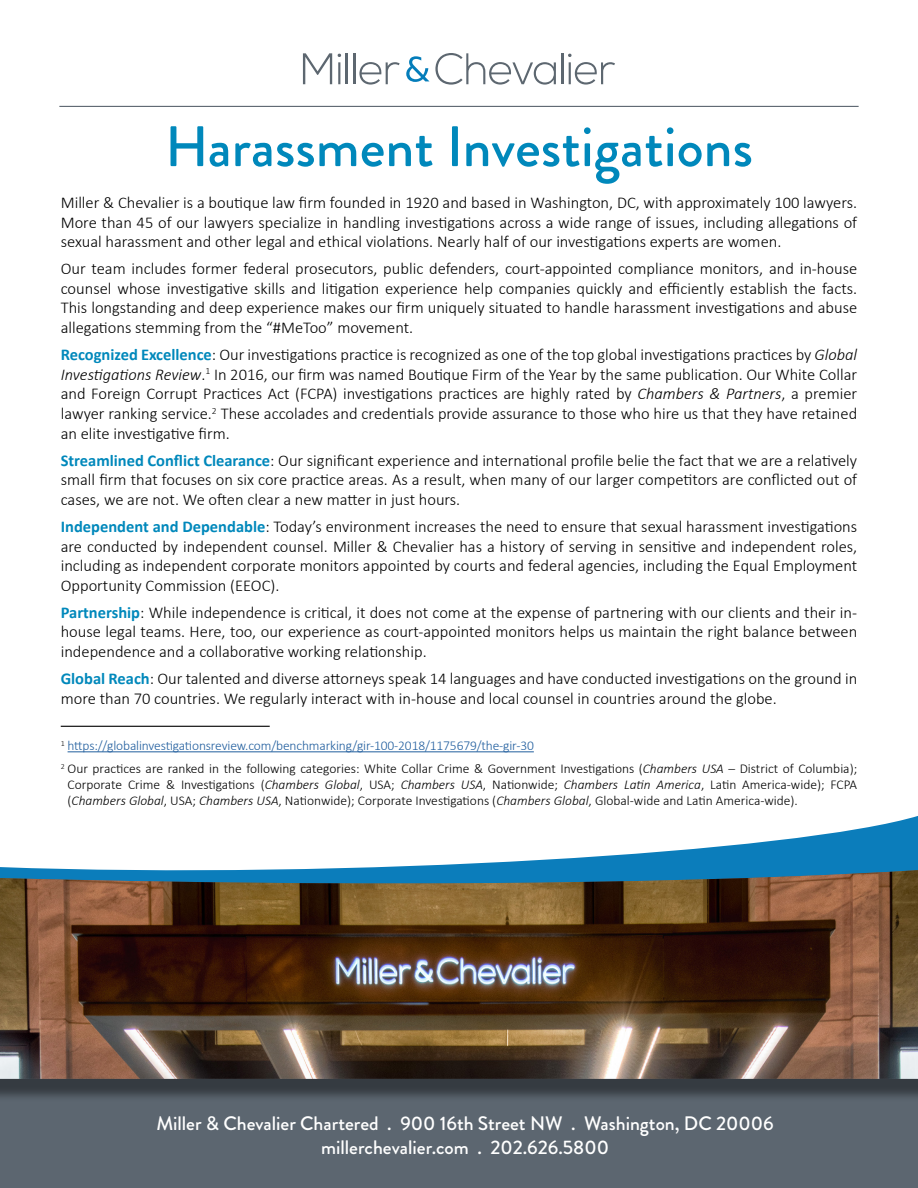
<style>
.page{position:relative;width:918px;height:1188px;background:#fff}
.page>*{position:absolute;margin:0;border:0;box-sizing:border-box;transform-origin:0 0}
.t1{font:500 57px "Brandon Grotesque";color:#08b}
.t2{font:500 19.5px/23.4px "Brandon Grotesque";color:#fff;text-align:center}
.t3{font:300 16.5px/19.8px "Calibri";color:#000;text-align:justify}
.t4{font:300 13.5px/23px "Calibri";color:#000}
.s1{font-weight:700;color:#08b}
.s2{font-style:italic}
.s3{color:#215e9e}
</style>
<div class="page">
<div style="left:0;top:1071px;width:918px;height:117px;background:#5c6670"></div>
<svg style="left:303px;top:53px;width:29px;height:31px"></svg>
<svg style="left:338px;top:53px;width:3px;height:31px"></svg>
<hr style="left:346px;top:53px;width:2px;height:31px;background:#5d6770">
<hr style="left:353px;top:53px;width:2px;height:31px;background:#5d6770">
<svg style="left:359px;top:62px;width:41px;height:23px"></svg>
<svg style="left:435px;top:53px;width:121px;height:32px"></svg>
<hr style="left:561px;top:53px;width:2px;height:31px;background:#5d6770">
<svg style="left:568px;top:53px;width:47px;height:32px"></svg>
<svg style="left:406px;top:56px;width:23px;height:26px"></svg>
<hr style="left:59px;top:106px;width:800px;height:1px;background:#5c6670">
<hr style="left:61px;top:726px;width:209px;height:1px;background:#000">
<hr style="left:68px;top:751px;width:466px;height:1px;background:#215e9e">
<svg style="left:439px;top:816px;width:479px;height:49px"></svg>
<div style="left:0;top:872px;width:918px;height:230px;background:#000;opacity:.42"></div>
<svg style="left:0;top:865px;width:918px;height:5px;fill:#0b7dbb"></svg>
<img style="left:0;top:870px;width:918px;height:209px">
<h1 class="t1" style="left:165px;top:107px;width:590px">Harassment Investigations</h1>
<p class="t3" style="left:61px;top:192px;width:798px">Miller &amp; Chevalier is a boutique law firm founded in 1920 and based in Washington, DC, with approximately 100 lawyers.<br>More than 45 of our lawyers specialize in handling investigations across a wide range of issues, including allegations of sexual harassment and other legal and ethical violations. Nearly half of our investigations experts are women.</p>
<p class="t3" style="left:61px;top:258px;width:798px">Our team includes former federal prosecutors, public defenders, court-appointed compliance monitors, and in-house counsel whose investigative skills and litigation experience help companies quickly and efficiently establish the facts.<br>This longstanding and deep experience makes our firm uniquely situated to handle harassment investigations and abuse allegations stemming from the “#MeToo” movement.</p>
<p class="t3" style="left:61px;top:344px;width:798px"><span class="s1">Recognized Excellence</span>: Our investigations practice is recognized as one of the top global investigations practices by <span class="s2">Global Investigations Review</span>.<sup>1</sup> In 2016, our firm was named Boutique Firm of the Year by the same publication. Our White Collar and Foreign Corrupt Practices Act (FCPA) investigations practices are highly rated by <span class="s2">Chambers &amp; Partners</span>, a premier lawyer ranking service.<sup>2</sup> These accolades and credentials provide assurance to those who hire us that they have retained an elite investigative firm.</p>
<p class="t3" style="left:61px;top:450px;width:798px"><span class="s1">Streamlined Conflict Clearance</span>: Our significant experience and international profile belie the fact that we are a relatively small firm that focuses on six core practice areas. As a result, when many of our larger competitors are conflicted out of cases, we are not. We often clear a new matter in just hours.</p>
<p class="t3" style="left:61px;top:516px;width:798px"><span class="s1">Independent and Dependable</span>: Today’s environment increases the need to ensure that sexual harassment investigations are conducted by independent counsel. Miller &amp; Chevalier has a history of serving in sensitive and independent roles, including as independent corporate monitors appointed by courts and federal agencies, including the Equal Employment Opportunity Commission (EEOC).</p>
<p class="t3" style="left:61px;top:602px;width:798px"><span class="s1">Partnership</span>: While independence is critical, it does not come at the expense of partnering with our clients and their in&shy;house legal teams. Here, too, our experience as court-appointed monitors helps us maintain the right balance between independence and a collaborative working relationship.</p>
<p class="t3" style="left:61px;top:668px;width:798px"><span class="s1">Global Reach</span>: Our talented and diverse attorneys speak 14 languages and have conducted investigations on the ground in more than 70 countries. We regularly interact with in-house and local counsel in countries around the globe.</p>
<p class="t4" style="left:61px;top:734px;width:798px"><sup>1</sup> <span class="s3">https://globalinvestigationsreview.com/benchmarking/gir-100-2018/1175679/the-gir-30<br></span><sup>2</sup> Our practices are ranked in the following categories: White Collar Crime &amp; Government Investigations (<span class="s2">Chambers USA</span> – District of Columbia);</p>
<p class="t4" style="left:68px;top:777px;width:791px;line-height:16.2px">Corporate Crime &amp; Investigations (<span class="s2">Chambers Global</span>, USA; <span class="s2">Chambers USA</span>, Nationwide; <span class="s2">Chambers Latin America</span>, Latin America-wide); FCPA (<span class="s2">Chambers Global</span>, USA; <span class="s2">Chambers USA</span>, Nationwide); Corporate Investigations (<span class="s2">Chambers Global</span>, Global-wide and Latin America-wide).</p>
<p class="t2" style="left:156px;top:1112px;width:619px">Miller &amp; Chevalier Chartered . 900 16th Street NW . Washington, DC 20006 millerchevalier.com . 202.626.5800</p>
</div>
